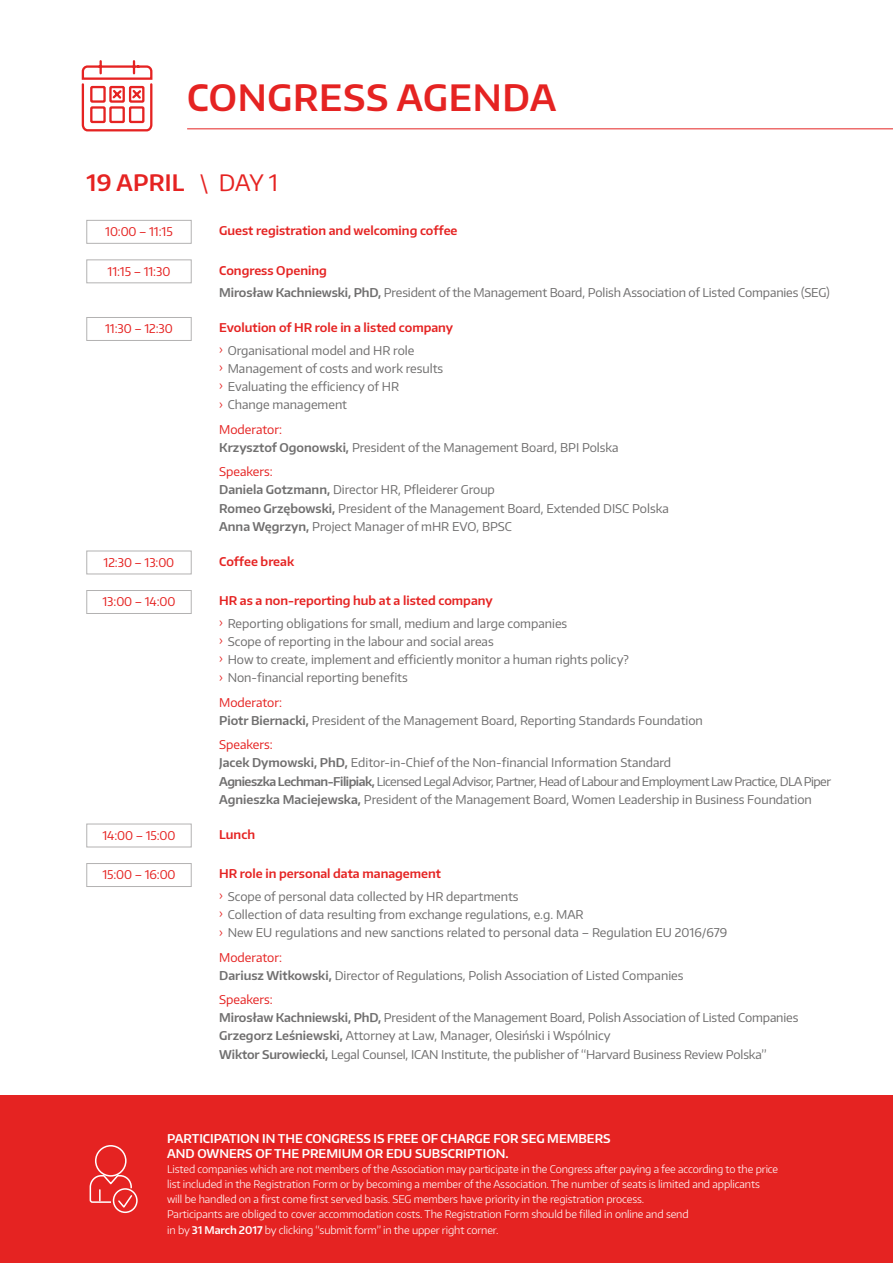
<style>
.page{position:relative;width:893px;height:1263px;background:#fff}
.page>*{position:absolute;margin:0;border:0;box-sizing:border-box;transform-origin:0 0}
.t1{font:600 36.3px "Encode Sans";letter-spacing:.02em;color:#e52322}
.t2{font:600 22.65px "Encode Sans";letter-spacing:.01em;color:#e52322}
.t3{font:12.15px/18.1px "Encode Sans";color:#706f6f}
.t4{font:600 12.15px/22.4px "Encode Sans";color:#e52322}
.t5{font:600 12.15px/15.1px "Encode Sans";color:#fff}
.t6{font:12.15px "Encode Sans";letter-spacing:-.01em;color:#e52322}
.t7{font:300 10.5px/15.1px "Encode Sans";letter-spacing:-.01em;color:#fff}
.s1{font-weight:400}
.s2{font-weight:600;color:#e52322}
.s3{font-weight:600}
.s4{font-weight:400;font-size:10.5px}
.s5{font-weight:400;color:#706f6f}
.s6{font-size:10.5px;color:#e52322}
.s7{color:#e52322}
</style>
<div class="page">
<div style="left:0;top:1095px;width:893px;height:168px;background:#e52322"></div>
<div style="left:87px;top:220px;width:104px;height:23px;border:1px solid #b3b2b2"></div>
<div style="left:87px;top:260px;width:104px;height:23px;border:1px solid #b3b2b2"></div>
<div style="left:87px;top:317px;width:104px;height:24px;border:1px solid #b3b2b2"></div>
<div style="left:87px;top:551px;width:104px;height:23px;border:1px solid #b3b2b2"></div>
<div style="left:87px;top:590px;width:104px;height:24px;border:1px solid #b3b2b2"></div>
<div style="left:87px;top:824px;width:104px;height:23px;border:1px solid #b3b2b2"></div>
<div style="left:87px;top:863px;width:104px;height:24px;border:1px solid #b3b2b2"></div>
<hr style="left:187px;top:128px;width:706px;height:1px;background:#e52322">
<svg style="left:81px;top:60px;width:72px;height:72px"></svg>
<div style="left:95px;top:1145px;width:32px;height:31px;border:2px solid #fff;border-radius:50%"></div>
<div style="left:113px;top:1188px;width:25px;height:25px;border:2px solid #fff;border-radius:50%"></div>
<svg style="left:89px;top:1174px;width:45px;height:35px"></svg>
<h1 class="t1" style="left:187px;top:74px;width:371px">CONGRESS AGENDA</h1>
<h2 class="t2" style="left:87px;top:168px;width:193px">19 APRIL <span class="s1">\ DAY 1</span></h2>
<p class="t6" style="left:105px;top:224px;width:69px">10:00 – 11:15</p>
<p class="t4" style="left:219px;top:219px;width:240px">Guest registration and welcoming coffee</p>
<p class="t6" style="left:108px;top:263px;width:64px">11:15 – 11:30</p>
<p class="t3" style="left:219px;top:259px;width:612px;line-height:22.4px"><span class="s2">Congress Opening<br></span><span class="s3">Mirosław Kachniewski, PhD,</span> President of the Management Board, Polish Association of Listed Companies (SEG)</p>
<p class="t6" style="left:105px;top:321px;width:69px">11:30 – 12:30</p>
<p class="t4" style="left:219px;top:316px;width:235px">Evolution of HR role in a listed company <span class="s4">›</span> <span class="s5">Organisational model and HR role</span></p>
<p class="t3" style="left:219px;top:359px;width:225px"><span class="s6">›</span> Management of costs and work results <span class="s6">›</span> Evaluating the efficiency of HR<br><span class="s6">›</span> Change management</p>
<p class="t3" style="left:219px;top:420px;width:401px"><span class="s7">Moderator:<br></span><span class="s3">Krzysztof Ogonowski,</span> President of the Management Board, BPI Polska</p>
<p class="t3" style="left:219px;top:462px;width:451px"><span class="s7">Speakers:<br></span><span class="s3">Daniela Gotzmann,</span> Director HR, Pfleiderer Group<br><span class="s3">Romeo Grzębowski,</span> President of the Management Board, Extended DISC Polska <span class="s3">Anna Węgrzyn,</span> Project Manager of mHR EVO, BPSC</p>
<p class="t6" style="left:104px;top:554px;width:72px">12:30 – 13:00</p>
<p class="t4" style="left:219px;top:550px;width:77px">Coffee break</p>
<p class="t6" style="left:102px;top:594px;width:74px">13:00 – 14:00</p>
<p class="t3" style="left:219px;top:589px;width:350px;line-height:22.4px"><span class="s2">HR as a non-reporting hub at a listed company<br></span><span class="s6">›</span> Reporting obligations for small, medium and large companies</p>
<p class="t3" style="left:219px;top:632px;width:411px"><span class="s6">›</span> Scope of reporting in the labour and social areas<br><span class="s6">›</span> How to create, implement and efficiently monitor a human rights policy? <span class="s6">›</span> Non-financial reporting benefits</p>
<p class="t3" style="left:219px;top:693px;width:485px"><span class="s7">Moderator:<br></span><span class="s3">Piotr Biernacki,</span> President of the Management Board, Reporting Standards Foundation</p>
<p class="t3" style="left:219px;top:735px;width:613px"><span class="s7">Speakers:<br></span><span class="s3">Jacek Dymowski, PhD,</span> Editor-in-Chief of the Non-financial Information Standard<br><span class="s3">Agnieszka Lechman-Filipiak,</span> Licensed Legal Advisor, Partner, Head of Labour and Employment Law Practice, DLA Piper <span class="s3">Agnieszka Maciejewska,</span> President of the Management Board, Women Leadership in Business Foundation</p>
<p class="t6" style="left:102px;top:827px;width:75px">14:00 – 15:00</p>
<p class="t4" style="left:219px;top:823px;width:37px">Lunch</p>
<p class="t6" style="left:102px;top:867px;width:75px">15:00 – 16:00</p>
<p class="t3" style="left:219px;top:862px;width:301px;line-height:22.4px"><span class="s2">HR role in personal data management<br></span><span class="s6">›</span> Scope of personal data collected by HR departments</p>
<p class="t3" style="left:219px;top:905px;width:510px"><span class="s6">›</span> Collection of data resulting from exchange regulations, e.g. MAR<br><span class="s6">›</span> New EU regulations and new sanctions related to personal data – Regulation EU 2016/679</p>
<p class="t3" style="left:219px;top:947px;width:466px"><span class="s7">Moderator:<br></span><span class="s3">Dariusz Witkowski,</span> Director of Regulations, Polish Association of Listed Companies</p>
<p class="t3" style="left:219px;top:990px;width:581px"><span class="s7">Speakers:<br></span><span class="s3">Mirosław Kachniewski, PhD,</span> President of the Management Board, Polish Association of Listed Companies <span class="s3">Grzegorz Leśniewski,</span> Attorney at Law, Manager, Olesiński i Wspólnicy<br><span class="s3">Wiktor Surowiecki,</span> Legal Counsel, ICAN Institute, the publisher of “Harvard Business Review Polska”</p>
<p class="t5" style="left:167px;top:1130px;width:445px">PARTICIPATION IN THE CONGRESS IS FREE OF CHARGE FOR SEG MEMBERS<br>AND OWNERS OF THE PREMIUM OR EDU SUBSCRIPTION.</p>
<p class="t7" style="left:167px;top:1161px;width:613px">Listed companies which are not members of the Association may participate in the Congress after paying a fee according to the price list included in the Registration Form or by becoming a member of the Association. The number of seats is limited and applicants<br>will be handled on a first come first served basis. SEG members have priority in the registration process.<br>Participants are obliged to cover accommodation costs. The Registration Form should be filled in online and send<br>in by <span class="s3">31 March 2017</span> by clicking “submit form” in the upper right corner.</p>
</div>
